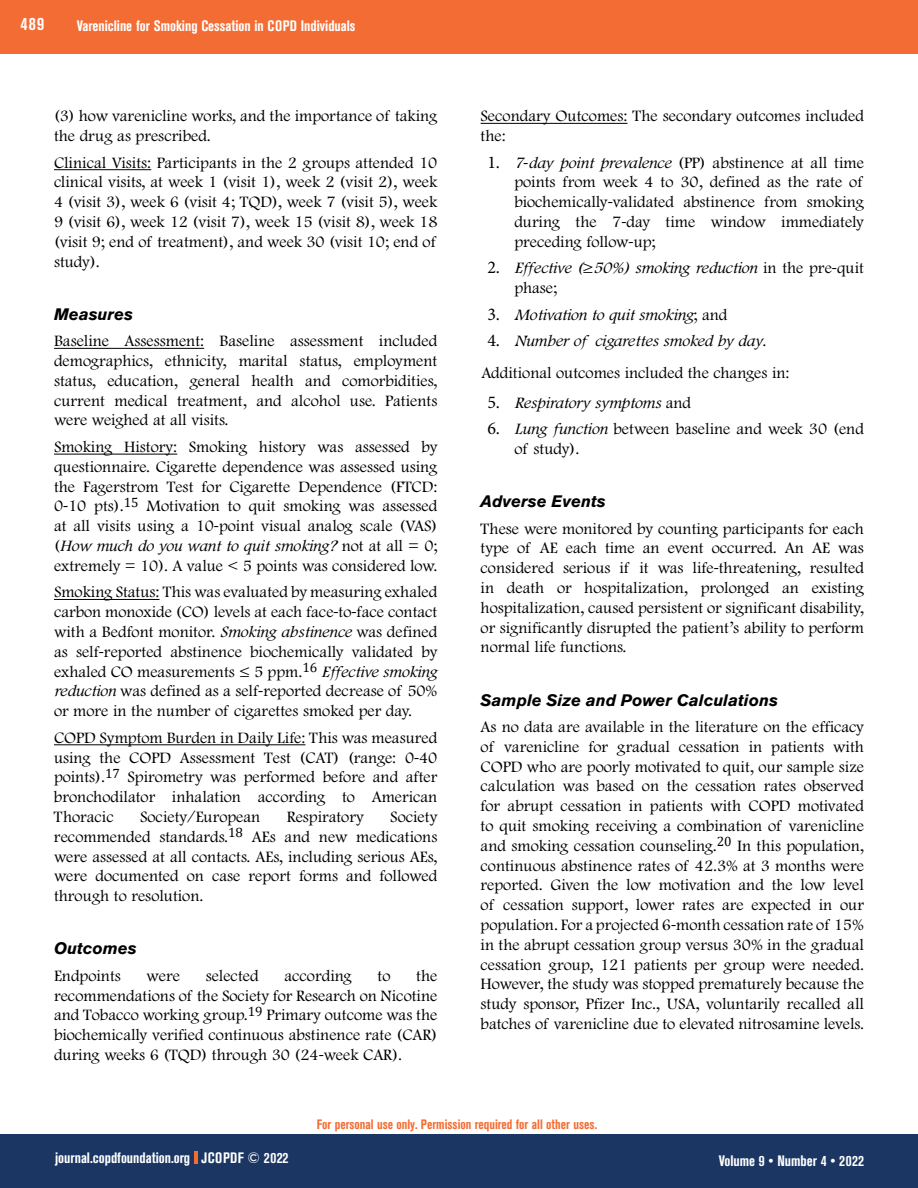
<style>
.page{position:relative;width:918px;height:1188px;background:#fff}
.page>*{position:absolute;margin:0;border:0;box-sizing:border-box;transform-origin:0 0}
.t1{font:700 condensed 18px "Akzidenz Grotesk BE";color:#fff}
.t2{font:300 16.5px/19.8px "Footlight MT Pro";color:#000;text-align:justify}
.t3{font:italic 300 16.5px/19.8px "Footlight MT Pro";color:#000}
.t4{font:italic 700 16.5px "Akzidenz Grotesk BQ";color:#000}
.t5{font:700 condensed 15px "Akzidenz Grotesk BE";color:#fff}
.t6{font:700 condensed 13.5px "Akzidenz Grotesk BE";color:#f36c31}
.s1{font-family:"Myriad Pro";font-weight:400}
.s2{font-style:italic}
.s3{font-family:"Minion Pro";font-weight:400;font-size:18px}
.s4{font-family:"Myriad Pro";font-weight:400;font-style:italic}
.s5{font-family:"Minion Pro";font-weight:400;font-style:normal;font-size:18px}
.s6{font-style:normal}
.s7{font-family:"Myriad Pro";font-weight:400;font-style:normal}
</style>
<div class="page">
<div style="left:0;top:1134px;width:918px;height:54px;background:#1b3663"></div>
<div style="left:0;top:0;width:918px;height:54px;background:#f36c33"></div>
<svg style="left:194px;top:1152px;width:3px;height:12px"></svg>
<hr style="left:54px;top:169px;width:97px;height:1px;background:#000">
<hr style="left:54px;top:348px;width:150px;height:1px;background:#000">
<hr style="left:54px;top:454px;width:123px;height:1px;background:#000">
<hr style="left:54px;top:599px;width:106px;height:1px;background:#000">
<hr style="left:54px;top:744px;width:251px;height:1px;background:#000">
<hr style="left:481px;top:123px;width:146px;height:1px;background:#000">
<p class="t1" style="left:20px;top:13px;width:25px">489</p>
<p class="t5" style="left:77px;top:17px;width:280px">Varenicline for Smoking Cessation in COPD Individuals</p>
<p class="t2" style="left:54px;top:107px;width:385px">(3) how varenicline works, and the importance of taking the drug as prescribed.</p>
<p class="t2" style="left:54px;top:153px;width:385px">Clinical Visits: Participants in the 2 groups attended 10 clinical visits, at week 1 (visit 1), week 2 (visit 2), week 4 (visit 3), week 6 (visit 4; TQD), week 7 (visit 5), week 9 (visit 6), week 12 (visit 7), week 15 (visit 8), week 18 (visit 9; end of treatment), and week 30 (visit 10; end of study).</p>
<p class="t4" style="left:54px;top:304px;width:81px">Measures</p>
<p class="t2" style="left:54px;top:332px;width:385px">Baseline Assessment: Baseline assessment included demographics, ethnicity, marital status, employment status, education, general health and comorbidities, current medical treatment, and alcohol use. Patients were weighed at all visits.</p>
<p class="t2" style="left:54px;top:437px;width:385px">Smoking History: Smoking history was assessed by questionnaire. Cigarette dependence was assessed using the Fagerstrom Test for Cigarette Dependence (FTCD:<br>0<span class="s1">-</span>10 pts).<sup>15</sup> Motivation to quit smoking was assessed at all visits using a 10<span class="s1">-</span>point visual analog scale (VAS) (<span class="s2">How much do you want to quit smoking?</span> not at all = 0; extremely = 10). A value &lt; 5 points was considered low.</p>
<p class="t2" style="left:54px;top:583px;width:385px">Smoking Status: This was evaluated by measuring exhaled carbon monoxide (CO) levels at each face<span class="s1">-</span>to<span class="s1">-</span>face contact with a Bedfont monitor. <span class="s2">Smoking abstinence</span> was defined as self<span class="s1">-</span>reported abstinence biochemically validated by exhaled CO measurements ≤ 5 ppm.<sup>16</sup> <span class="s2">Effective smoking reduction</span> was defined as a self<span class="s1">-</span>reported decrease of 50% or more in the number of cigarettes smoked per day.</p>
<p class="t2" style="left:54px;top:728px;width:385px">COPD Symptom Burden in Daily Life: This was measured using the COPD Assessment Test (CAT) (range: 0<span class="s1">-</span>40 points).<sup>17</sup> Spirometry was performed before and after bronchodilator inhalation according to American Thoracic</p>
<p class="t2" style="left:140px;top:807px;width:122px">Society/European</p>
<p class="t2" style="left:287px;top:807px;width:79px">Respiratory</p>
<p class="t2" style="left:54px;top:807px;width:385px;text-indent:336px">Society recommended standards.<sup>18</sup> AEs and new medications were assessed at all contacts. AEs, including serious AEs, were documented on case report forms and followed through to resolution.</p>
<p class="t4" style="left:54px;top:939px;width:84px">Outcomes</p>
<p class="t2" style="left:54px;top:966px;width:68px">Endpoints</p>
<p class="t2" style="left:147px;top:966px;width:35px">were</p>
<p class="t2" style="left:206px;top:966px;width:54px">selected</p>
<p class="t2" style="left:284px;top:966px;width:69px">according</p>
<p class="t2" style="left:378px;top:966px;width:14px">to</p>
<p class="t2" style="left:54px;top:966px;width:385px;text-indent:362px">the recommendations of the Society for Research on Nicotine and Tobacco working group.<sup>19</sup> Primary outcome was the biochemically verified continuous abstinence rate (CAR) during weeks 6 (TQD) through 30 (24<span class="s1">-</span>week CAR).</p>
<p class="t2" style="left:481px;top:107px;width:385px">Secondary Outcomes: The secondary outcomes included the:</p>
<p class="t2" style="left:514px;top:153px;width:351px;text-indent:-27px"><span class="s3">1.</span> <span class="s2">7</span><span class="s4">-</span><span class="s2">day point prevalence</span> (PP) abstinence at all time points from week 4 to 30, defined as the rate of biochemically<span class="s1">-</span>validated abstinence from smoking during the 7<span class="s1">-</span>day time window immediately preceding follow<span class="s1">-</span>up;</p>
<p class="t3" style="left:514px;top:259px;width:351px;text-indent:-27px"><span class="s5">2.</span> Effective (≥50%) smoking reduction <span class="s6">in the pre</span><span class="s7">-</span><span class="s6">quit phase;</span></p>
<p class="t3" style="left:487px;top:305px;width:242px"><span class="s5">3.</span> Motivation to quit smoking<span class="s6">; and</span></p>
<p class="t3" style="left:487px;top:332px;width:281px"><span class="s5">4.</span> Number of cigarettes smoked by day<span class="s6">.</span></p>
<p class="t2" style="left:481px;top:363px;width:310px">Additional outcomes included the changes in:</p>
<p class="t3" style="left:487px;top:393px;width:205px"><span class="s5">5.</span> Respiratory symptoms <span class="s6">and</span></p>
<p class="t2" style="left:514px;top:419px;width:351px;text-indent:-27px"><span class="s3">6.</span> <span class="s2">Lung function</span> between baseline and week 30 (end of study).</p>
<p class="t4" style="left:481px;top:491px;width:127px">Adverse Events</p>
<p class="t2" style="left:481px;top:519px;width:385px">These were monitored by counting participants for each type of AE each time an event occurred. An AE was considered serious if it was life<span class="s1">-</span>threatening, resulted in death or hospitalization, prolonged an existing hospitalization, caused persistent or significant disability, or significantly disrupted the patient’s ability to perform normal life functions.</p>
<p class="t4" style="left:481px;top:690px;width:299px">Sample Size and Power Calculations</p>
<p class="t2" style="left:481px;top:717px;width:385px">As no data are available in the literature on the efficacy of varenicline for gradual cessation in patients with COPD who are poorly motivated to quit, our sample size calculation was based on the cessation rates observed for abrupt cessation in patients with COPD motivated to quit smoking receiving a combination of varenicline and smoking cessation counseling.<sup>20</sup> In this population, continuous abstinence rates of 42.3% at 3 months were reported. Given the low motivation and the low level of cessation support, lower rates are expected in our population. For a projected 6<span class="s1">-</span>month cessation rate of 15% in the abrupt cessation group versus 30% in the gradual cessation group, 121 patients per group were needed.<br>However, the study was stopped prematurely because the study sponsor, Pfizer Inc., USA, voluntarily recalled all batches of varenicline due to elevated nitrosamine levels.</p>
<p class="t6" style="left:317px;top:1117px;width:282px">For personal use only. Permission required for all other uses.</p>
<p class="t5" style="left:55px;top:1149px;width:235px">journal.copdfoundation.org JCOPDF © 2022</p>
<p class="t5" style="left:719px;top:1152px;width:147px">Volume 9 • Number 4 • 2022</p>
</div>
